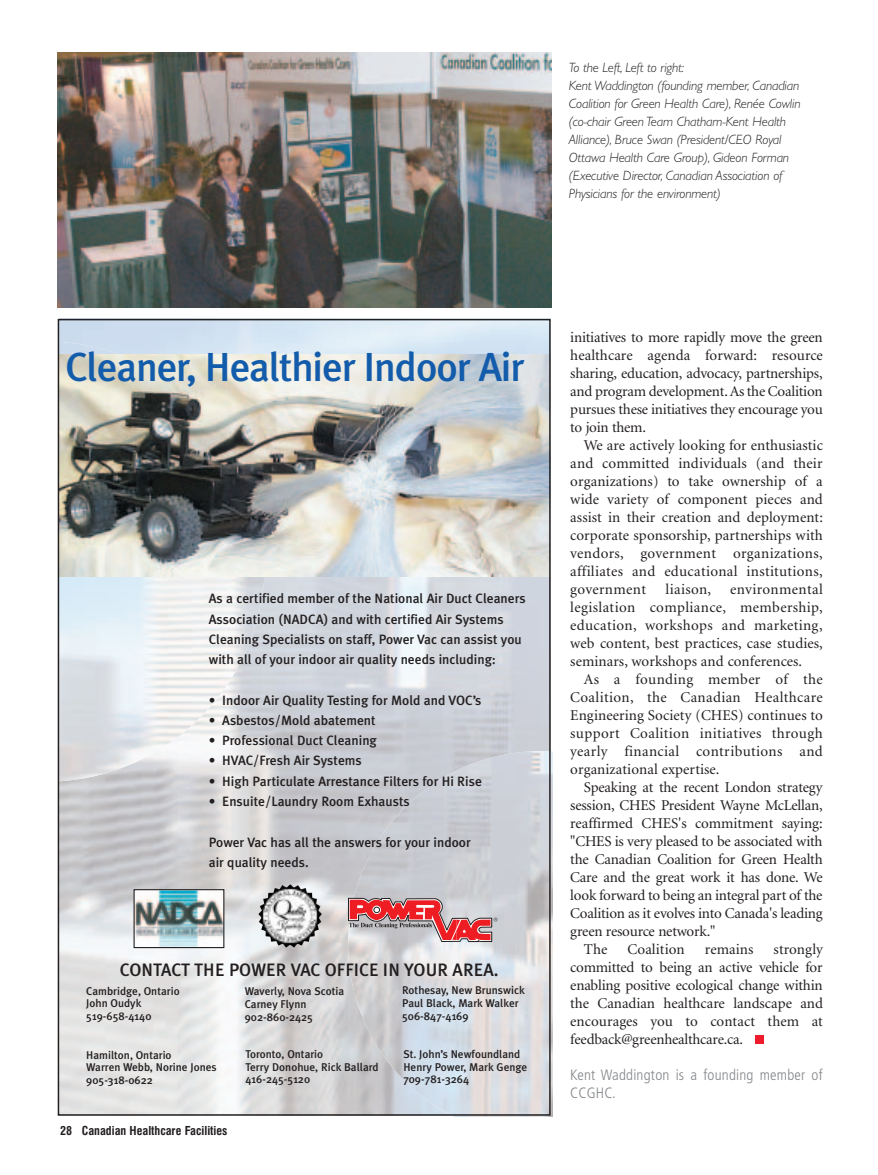
<style>
.page{position:relative;width:878px;height:1175px;background:#fff}
.page>*{position:absolute;margin:0;border:0;box-sizing:border-box;transform-origin:0 0}
.t1{font:500 40.5px "Meta Plus";letter-spacing:-.025em;color:#135cab}
.t2{font:500 18px "Meta Plus";color:#231f20}
.t3{font:15px/18px "Minion";letter-spacing:-.015em;color:#231f20;text-align:justify}
.t4{font:300 condensed 15px/18px "Frutiger";letter-spacing:.015em;color:#848689}
.t5{font:15px "Minion";letter-spacing:.005em;color:#231f20}
.t6{font:15px "Minion";letter-spacing:.025em;color:#231f20}
.t7{font:500 13.5px/20.2px "Meta Plus";color:#231f20}
.t8{font:italic 300 13.5px/18px "Gill Sans";letter-spacing:-.01em;color:#231f20}
.t9{font:700 condensed 12px "Swiss 721 BT";color:#231f20}
.t10{font:500 11.25px/12.8px "Meta Plus";color:#231f20}
</style>
<div class="page">
<img style="left:348px;top:751px;width:205px;height:365px">
<img style="left:61px;top:355px;width:486px;height:221px">
<svg style="left:344px;top:885px;width:163px;height:75px;background:#d0acb0"></svg>
<img style="left:135px;top:891px;width:87px;height:55px">
<div style="left:133px;top:889px;width:91px;height:59px;border:1px solid #231f20"></div>
<img style="left:258px;top:884px;width:64px;height:63px">
<div style="left:754px;top:1035px;width:9px;height:9px;background:#ee1b2c"></div>
<img style="left:58px;top:52px;width:493px;height:255px">
<p class="t8" style="left:568px;top:60px;width:233px">To the Left, Left to right:<br>Kent Waddington (founding member, Canadian Coalition for Green Health Care), Renée Cowlin (co-chair Green Team Chatham-Kent Health Alliance), Bruce Swan (President/CEO Royal Ottawa Health Care Group), Gideon Forman (Executive Director, Canadian Association of Physicians for the environment)</p>
<h1 class="t1" style="left:65px;top:349px;width:460px">Cleaner, Healthier Indoor Air</h1>
<p class="t7" style="left:209px;top:589px;width:318px">As a certified member of the National Air Duct Cleaners Association (NADCA) and with certified Air Systems Cleaning Specialists on staff, Power Vac can assist you with all of your indoor air quality needs including:</p>
<p class="t7" style="left:209px;top:691px;width:274px">• Indoor Air Quality Testing for Mold and VOC’s</p>
<p class="t7" style="left:209px;top:711px;width:168px">• Asbestos/Mold abatement</p>
<p class="t7" style="left:209px;top:731px;width:169px">• Professional Duct Cleaning</p>
<p class="t7" style="left:209px;top:751px;width:154px">• HVAC/Fresh Air Systems</p>
<p class="t7" style="left:209px;top:772px;width:274px">• High Particulate Arrestance Filters for Hi Rise</p>
<p class="t7" style="left:209px;top:792px;width:202px">• Ensuite/Laundry Room Exhausts</p>
<p class="t7" style="left:209px;top:832px;width:263px">Power Vac has all the answers for your indoor air quality needs.</p>
<p class="t2" style="left:120px;top:961px;width:380px">CONTACT THE POWER VAC OFFICE IN YOUR AREA.</p>
<p class="t10" style="left:245px;top:985px;width:101px">Waverly, Nova Scotia<br>Carney Flynn<br>902-860-2425</p>
<p class="t10" style="left:402px;top:984px;width:124px">Rothesay, New Brunswick<br>Paul Black, Mark Walker<br>506-847-4169</p>
<p class="t10" style="left:86px;top:985px;width:95px">Cambridge, Ontario<br>John Oudyk<br>519-658-4140</p>
<p class="t10" style="left:86px;top:1049px;width:132px">Hamilton, Ontario<br>Warren Webb, Norine Jones<br>905-318-0622</p>
<p class="t9" style="left:60px;top:1124px;width:169px">28 Canadian Healthcare Facilities</p>
<p class="t10" style="left:245px;top:1048px;width:135px">Toronto, Ontario<br>Terry Donohue, Rick Ballard<br>416-245-5120</p>
<p class="t10" style="left:403px;top:1048px;width:125px">St. John’s Newfoundland<br>Henry Power, Mark Genge<br>709-781-3264</p>
<p class="t3" style="left:570px;top:329px;width:254px">initiatives to more rapidly move the green healthcare agenda forward: resource sharing, education, advocacy, partnerships, and program development. As the Coalition pursues these initiatives they encourage you to join them.</p>
<p class="t3" style="left:570px;top:437px;width:254px;text-indent:14px">We are actively looking for enthusiastic and committed individuals (and their organizations) to take ownership of a wide variety of component pieces and assist in their creation and deployment: corporate sponsorship, partnerships with vendors, government organizations, affiliates and educational institutions, government</p>
<p class="t3" style="left:570px;top:581px;width:254px;text-indent:160px">environmental legislation compliance, membership, education, workshops and marketing, web content, best practices, case studies, seminars, workshops and conferences.</p>
<p class="t3" style="left:570px;top:671px;width:254px;text-indent:14px">As a founding member of the Coalition, the Canadian Healthcare Engineering Society (CHES) continues to support Coalition initiatives through yearly financial contributions and organizational expertise.</p>
<p class="t3" style="left:584px;top:779px;width:240px">Speaking at the recent London strategy</p>
<p class="t3" style="left:570px;top:797px;width:254px">session, CHES President Wayne McLellan,</p>
<p class="t3" style="left:570px;top:815px;width:254px">reaffirmed CHES's commitment saying:</p>
<p class="t3" style="left:570px;top:833px;width:254px">"CHES is very pleased to be associated with</p>
<p class="t3" style="left:570px;top:851px;width:254px">the Canadian Coalition for Green Health</p>
<p class="t3" style="left:570px;top:869px;width:254px">Care and the great work it has done. We</p>
<p class="t3" style="left:570px;top:887px;width:254px">look forward to being an integral part of the</p>
<p class="t3" style="left:570px;top:905px;width:254px">Coalition as it evolves into Canada's leading</p>
<p class="t3" style="left:570px;top:923px;width:146px">green resource network."</p>
<p class="t3" style="left:584px;top:941px;width:25px">The</p>
<p class="t5" style="left:627px;top:943px;width:59px">Coalition</p>
<p class="t5" style="left:705px;top:943px;width:50px">remains</p>
<p class="t6" style="left:665px;top:583px;width:47px">liaison,</p>
<p class="t3" style="left:570px;top:941px;width:254px;text-indent:203px">strongly committed to being an active vehicle for enabling positive ecological change within the Canadian healthcare landscape and encourages you to contact them at feedback@greenhealthcare.ca.</p>
<p class="t4" style="left:570px;top:1067px;width:254px">Kent Waddington is a founding member of<br>CCGHC.</p>
</div>
